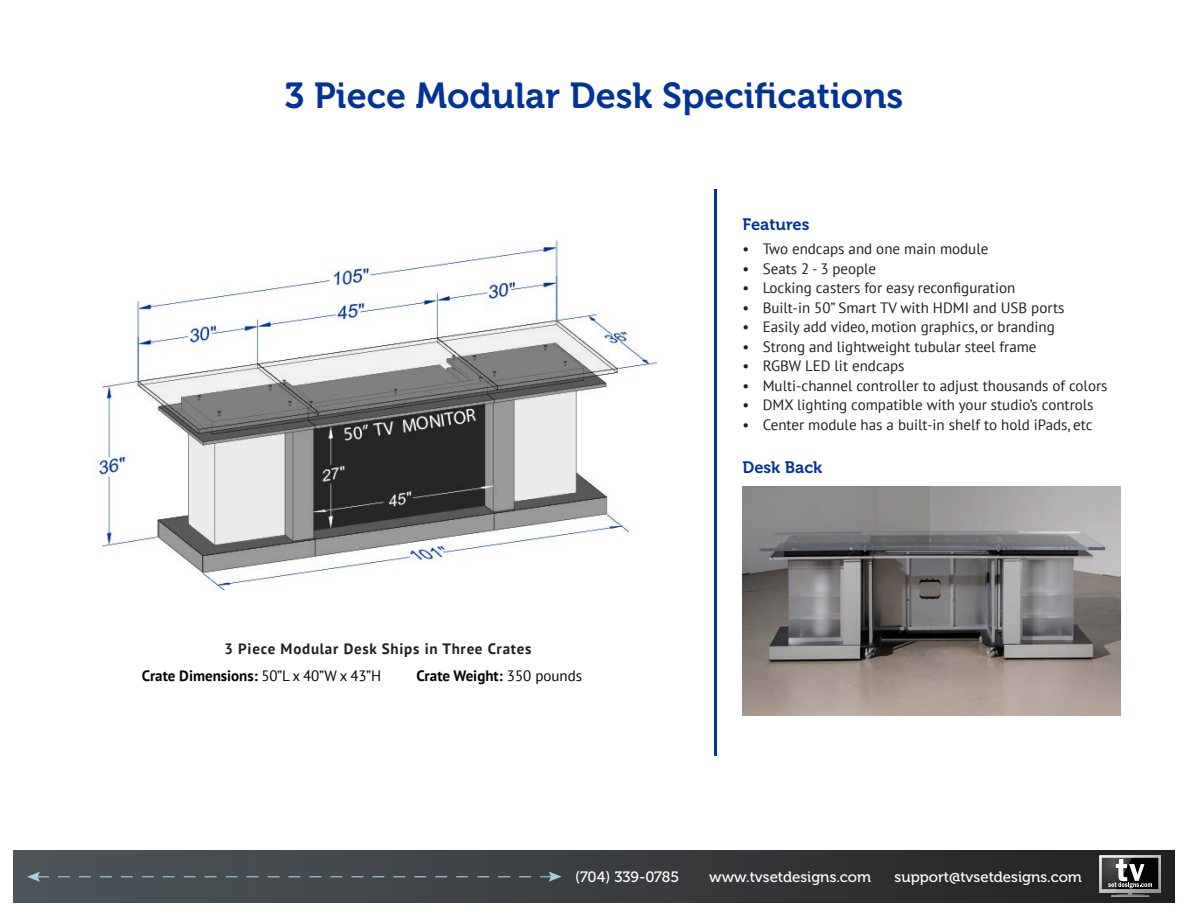
<style>
.page{position:relative;width:1188px;height:918px;background:#fff}
.page>*{position:absolute;margin:0;border:0;box-sizing:border-box;transform-origin:0 0}
.s2{font:36px "Museo 700";color:#039}
.t1{font:16.5px "Museo 700";color:#039}
.t2{font:15px "PT Sans";color:#231f20}
.Footer_Number{font:15px "Museo 500";color:#fff}
.specs{font:700 15px "PT Sans";color:#040503}
.t3{font:700 15px "PT Sans";letter-spacing:.05em;color:#231f20}
.s1{font-weight:400}
</style>
<div class="page">
<div style="left:14px;top:850px;width:1160px;height:53px;background:linear-gradient(to right,#4e575c,#242122)"></div>
<svg style="left:1099px;top:855px;width:62px;height:42px;background:#646464"></svg>
<svg style="left:27px;top:872px;width:535px;height:10px;background:#4b5459"></svg>
<hr style="left:714px;top:189px;width:3px;height:567px;background:#039">
<img style="left:742px;top:486px;width:378px;height:230px">
<img style="left:93px;top:240px;width:565px;height:351px">
<p class="s2" style="left:285px;top:76px;width:620px">3 Piece Modular Desk Specifications</p>
<p class="t1" style="left:742px;top:215px;width:69px">Features</p>
<p class="t2" style="left:742px;top:239px;width:247px">• Two endcaps and one main module</p>
<p class="t2" style="left:742px;top:259px;width:135px">• Seats 2 - 3 people</p>
<p class="t2" style="left:742px;top:278px;width:274px">• Locking casters for easy reconfiguration</p>
<p class="t2" style="left:742px;top:298px;width:323px">• Built-in 50” Smart TV with HDMI and USB ports</p>
<p class="t2" style="left:742px;top:317px;width:314px">• Easily add video, motion graphics, or branding</p>
<p class="t2" style="left:742px;top:337px;width:296px">• Strong and lightweight tubular steel frame</p>
<p class="t2" style="left:742px;top:356px;width:164px">• RGBW LED lit endcaps</p>
<p class="t2" style="left:742px;top:376px;width:366px">• Multi-channel controller to adjust thousands of colors</p>
<p class="t2" style="left:742px;top:395px;width:353px">• DMX lighting compatible with your studio’s controls</p>
<p class="t2" style="left:742px;top:415px;width:352px">• Center module has a built-in shelf to hold iPads, etc</p>
<p class="t3" style="left:225px;top:638px;width:308px">3 Piece Modular Desk Ships in Three Crates</p>
<p class="specs" style="left:142px;top:665px;width:241px">Crate Dimensions: <span class="s1">50”L x 40”W x 43”H</span></p>
<p class="specs" style="left:416px;top:665px;width:167px">Crate Weight: <span class="s1">350 pounds</span></p>
<p class="t1" style="left:742px;top:458px;width:81px">Desk Back</p>
<p class="Footer_Number" style="left:575px;top:868px;width:106px">(704) 339-0785</p>
<p class="Footer_Number" style="left:709px;top:868px;width:163px">www.tvsetdesigns.com</p>
<p class="Footer_Number" style="left:895px;top:868px;width:189px">support@tvsetdesigns.com</p>
</div>
